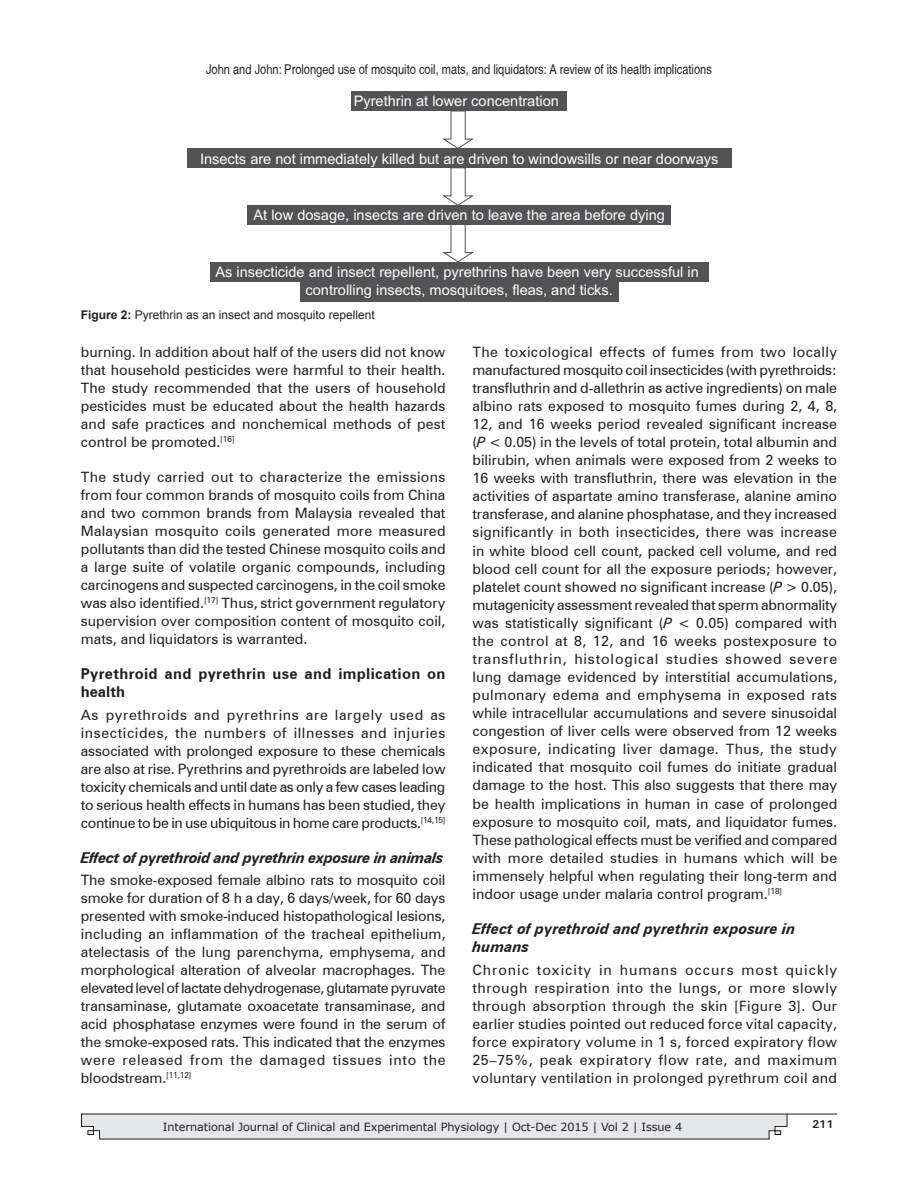
<style>
.page{position:relative;width:918px;height:1188px;background:#fff}
.page>*{position:absolute;margin:0;border:0;box-sizing:border-box;transform-origin:0 0}
.t1{font:700 15px/18px "Zurich BT";letter-spacing:.02em;color:#231f20}
.t2{font:italic 700 15px "Zurich BT";letter-spacing:-.025em;color:#231f20}
.t3{font:italic 700 15px/18px "Zurich BT";color:#231f20}
.t4{font:14.55px/17.5px "Arial";color:#fefefe;text-align:center}
.TX{font:14.25px/18px "Zurich BT";color:#231f20;text-align:justify}
.t5{font:condensed 13.5px "Helvetica";color:#231f20}
.FGC{font:12px "Arial";color:#231f20}
.t6{font:11.25px "Verdana";letter-spacing:-.01em;color:#231f20}
.t7{font:700 11.25px "Univers";color:#231f20}
.s1{font-weight:700}
.s2{font-style:italic}
</style>
<div class="page">
<svg style="left:81px;top:1113px;width:706px;height:26px"></svg>
<hr style="left:81px;top:1114px;width:756px;height:1px;background:#231f20">
<div style="left:352px;top:92px;width:215px;height:19px;background:#535355"></div>
<div style="left:187px;top:148px;width:544px;height:20px;background:#535355"></div>
<div style="left:248px;top:205px;width:423px;height:19px;background:#535355"></div>
<div style="left:210px;top:262px;width:499px;height:19px;background:#535355"></div>
<div style="left:300px;top:282px;width:319px;height:19px;background:#535355"></div>
<svg style="left:443px;top:111px;width:32px;height:151px"></svg>
<p class="t5" style="left:206px;top:62px;width:507px">John and John: Prolonged use of mosquito coil, mats, and liquidators: A review of its health implications</p>
<p class="t4" style="left:354px;top:93px;width:207px">Pyrethrin at lower concentration</p>
<p class="t4" style="left:200px;top:150px;width:520px">Insects are not immediately killed but are driven to windowsills or near doorways</p>
<p class="t4" style="left:254px;top:206px;width:413px">At low dosage, insects are driven to leave the area before dying</p>
<p class="t4" style="left:215px;top:264px;width:485px">As insecticide and insect repellent, pyrethrins have been very successful in controlling insects, mosquitoes, fleas, and ticks.</p>
<p class="FGC" style="left:81px;top:307px;width:296px"><span class="s1">Figure 2:</span> Pyrethrin as an insect and mosquito repellent</p>
<p class="TX" style="left:81px;top:343px;width:366px">burning. In addition about half of the users did not know that household pesticides were harmful to their health.<br>The study recommended that the users of household pesticides must be educated about the health hazards and safe practices and nonchemical methods of pest control be promoted.<sup>[16]</sup></p>
<p class="TX" style="left:81px;top:468px;width:366px">The study carried out to characterize the emissions from four common brands of mosquito coils from China and two common brands from Malaysia revealed that Malaysian mosquito coils generated more measured pollutants than did the tested Chinese mosquito coils and a large suite of volatile organic compounds, including carcinogens and suspected carcinogens, in the coil smoke was also identified.<sup>[17]</sup> Thus, strict government regulatory supervision over composition content of mosquito coil, mats, and liquidators is warranted.</p>
<h2 class="t1" style="left:81px;top:665px;width:366px">Pyrethroid and pyrethrin use and implication on health</h2>
<p class="TX" style="left:81px;top:705px;width:366px">As pyrethroids and pyrethrins are largely used as insecticides, the numbers of illnesses and injuries associated with prolonged exposure to these chemicals are also at rise. Pyrethrins and pyrethroids are labeled low toxicity chemicals and until date as only a few cases leading to serious health effects in humans has been studied, they continue to be in use ubiquitous in home care products.<sup>[14,15]</sup></p>
<h3 class="t2" style="left:81px;top:848px;width:364px">Effect of pyrethroid and pyrethrin exposure in animals</h3>
<p class="TX" style="left:81px;top:871px;width:366px">The smoke‑exposed female albino rats to mosquito coil smoke for duration of 8 h a day, 6 days/week, for 60 days presented with smoke‑induced histopathological lesions, including an inflammation of the tracheal epithelium, atelectasis of the lung parenchyma, emphysema, and morphological alteration of alveolar macrophages. The elevated level of lactate dehydrogenase, glutamate pyruvate transaminase, glutamate oxoacetate transaminase, and acid phosphatase enzymes were found in the serum of the smoke‑exposed rats. This indicated that the enzymes were released from the damaged tissues into the bloodstream.<sup>[11,12]</sup></p>
<p class="TX" style="left:472px;top:343px;width:366px">The toxicological effects of fumes from two locally manufactured mosquito coil insecticides (with pyrethroids: transfluthrin and d‑allethrin as active ingredients) on male albino rats exposed to mosquito fumes during 2, 4, 8, 12, and 16 weeks period revealed significant increase (<span class="s2">P</span> &lt; 0.05) in the levels of total protein, total albumin and bilirubin, when animals were exposed from 2 weeks to 16 weeks with transfluthrin, there was elevation in the activities of aspartate amino transferase, alanine amino transferase, and alanine phosphatase, and they increased significantly in both insecticides, there was increase in white blood cell count, packed cell volume, and red blood cell count for all the exposure periods; however, platelet count showed no significant increase (<span class="s2">P</span> &gt; 0.05), mutagenicity assessment revealed that sperm abnormality was statistically significant (<span class="s2">P</span> &lt; 0.05) compared with the control at 8, 12, and 16 weeks postexposure to transfluthrin, histological studies showed severe lung damage evidenced by interstitial accumulations, pulmonary edema and emphysema in exposed rats while intracellular accumulations and severe sinusoidal congestion of liver cells were observed from 12 weeks exposure, indicating liver damage. Thus, the study indicated that mosquito coil fumes do initiate gradual damage to the host. This also suggests that there may be health implications in human in case of prolonged exposure to mosquito coil, mats, and liquidator fumes.<br>These pathological effects must be verified and compared with more detailed studies in humans which will be immensely helpful when regulating their long‑term and indoor usage under malaria control program.<sup>[18]</sup></p>
<h3 class="t3" style="left:472px;top:920px;width:325px">Effect of pyrethroid and pyrethrin exposure in humans</h3>
<p class="TX" style="left:472px;top:960px;width:366px">Chronic toxicity in humans occurs most quickly through respiration into the lungs, or more slowly through absorption through the skin [Figure 3]. Our earlier studies pointed out reduced force vital capacity, force expiratory volume in 1 s, forced expiratory flow 25–75%, peak expiratory flow rate, and maximum voluntary ventilation in prolonged pyrethrum coil and</p>
<p class="t6" style="left:163px;top:1119px;width:521px">International Journal of Clinical and Experimental Physiology | Oct-Dec 2015 | Vol 2 | Issue 4</p>
<p class="t7" style="left:812px;top:1117px;width:23px">211</p>
</div>
